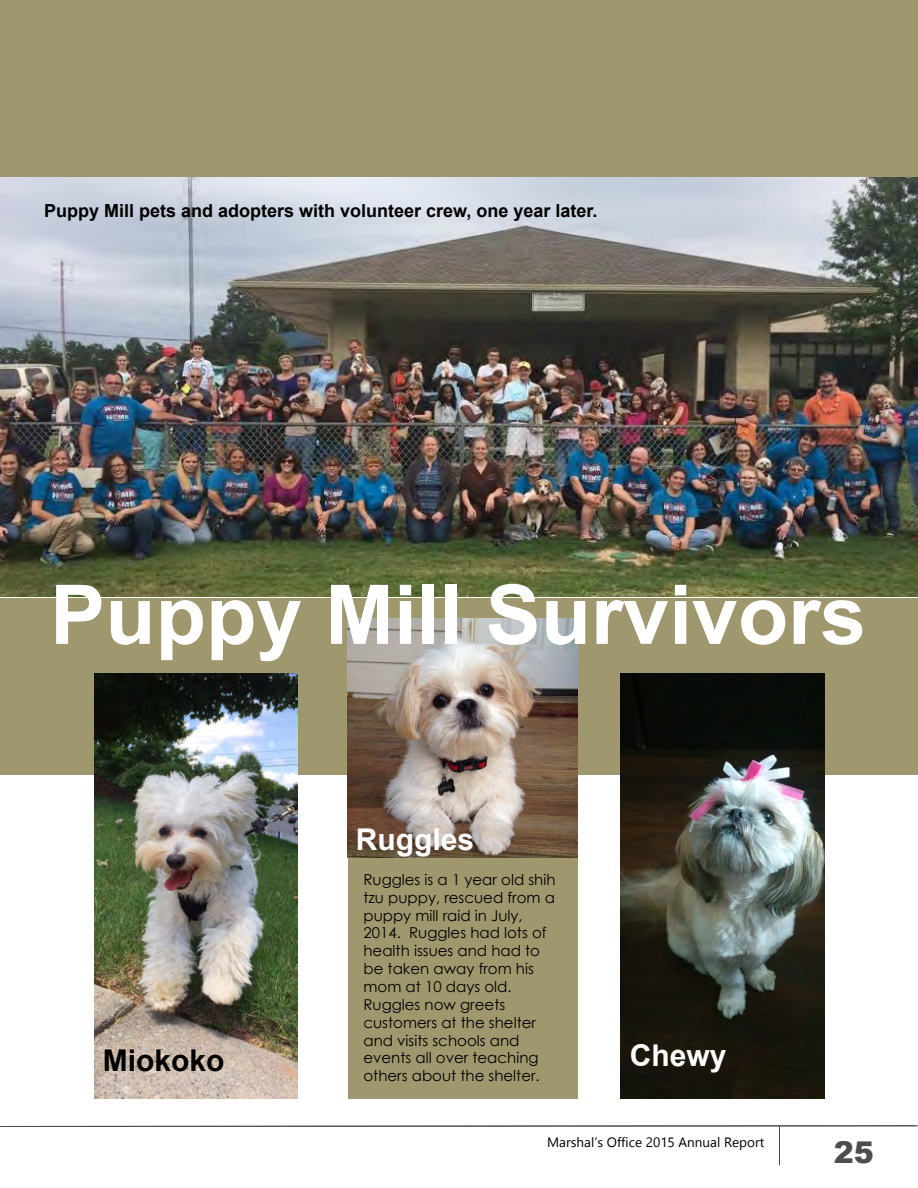
<style>
.page{position:relative;width:918px;height:1188px;background:#fff}
.page>*{position:absolute;margin:0;border:0;box-sizing:border-box;transform-origin:0 0}
.t1{font:700 82.5px "Arial";color:#fff}
.t2{font:700 30px "Arial";color:#fff}
.t3{font:700 30px "Arial";color:#000}
.t4{font:900 30px "Arial";color:#4d4d4d}
.t5{font:700 18px "Arial";color:#000}
.t6{font:15px/17.9px "Century Gothic";color:#000}
.t7{font:13.5px "Gadugi";color:#000}
</style>
<div class="page">
<img style="left:0;top:177px;width:918px;height:420px">
<div style="left:0;top:0;width:918px;height:177px;background:#9f986e"></div>
<div style="left:0;top:598px;width:918px;height:177px;background:#9f986e"></div>
<img style="left:621px;top:673px;width:203px;height:426px">
<div style="left:348px;top:619px;width:229px;height:480px;background:#9f986e"></div>
<img style="left:348px;top:619px;width:229px;height:238px">
<img style="left:94px;top:673px;width:203px;height:426px">
<hr style="left:779px;top:1126px;width:1px;height:39px;background:#4d4d4d">
<svg style="left:0;top:1125px;width:918px;height:2px;background:#838383"></svg>
<p class="t5" style="left:44px;top:199px;width:555px">Puppy Mill pets and adopters with volunteer crew, one year later.</p>
<h1 class="t1" style="left:50px;top:560px;width:818px">Puppy Mill Survivors</h1>
<h2 class="t2" style="left:356px;top:820px;width:120px">Ruggles</h2>
<p class="t6" style="left:363px;top:870px;width:194px">Ruggles is a 1 year old shih tzu puppy, rescued from a puppy mill raid in July,<br>2014. Ruggles had lots of health issues and had to be taken away from his mom at 10 days old.<br>Ruggles now greets customers at the shelter and visits schools and events all over teaching others about the shelter.</p>
<h2 class="t3" style="left:103px;top:1041px;width:123px">Miokoko</h2>
<h2 class="t2" style="left:630px;top:1036px;width:98px">Chewy</h2>
<p class="t7" style="left:547px;top:1134px;width:219px">Marshal’s Office 2015 Annual Report</p>
<h2 class="t4" style="left:834px;top:1131px;width:42px">25</h2>
</div>
